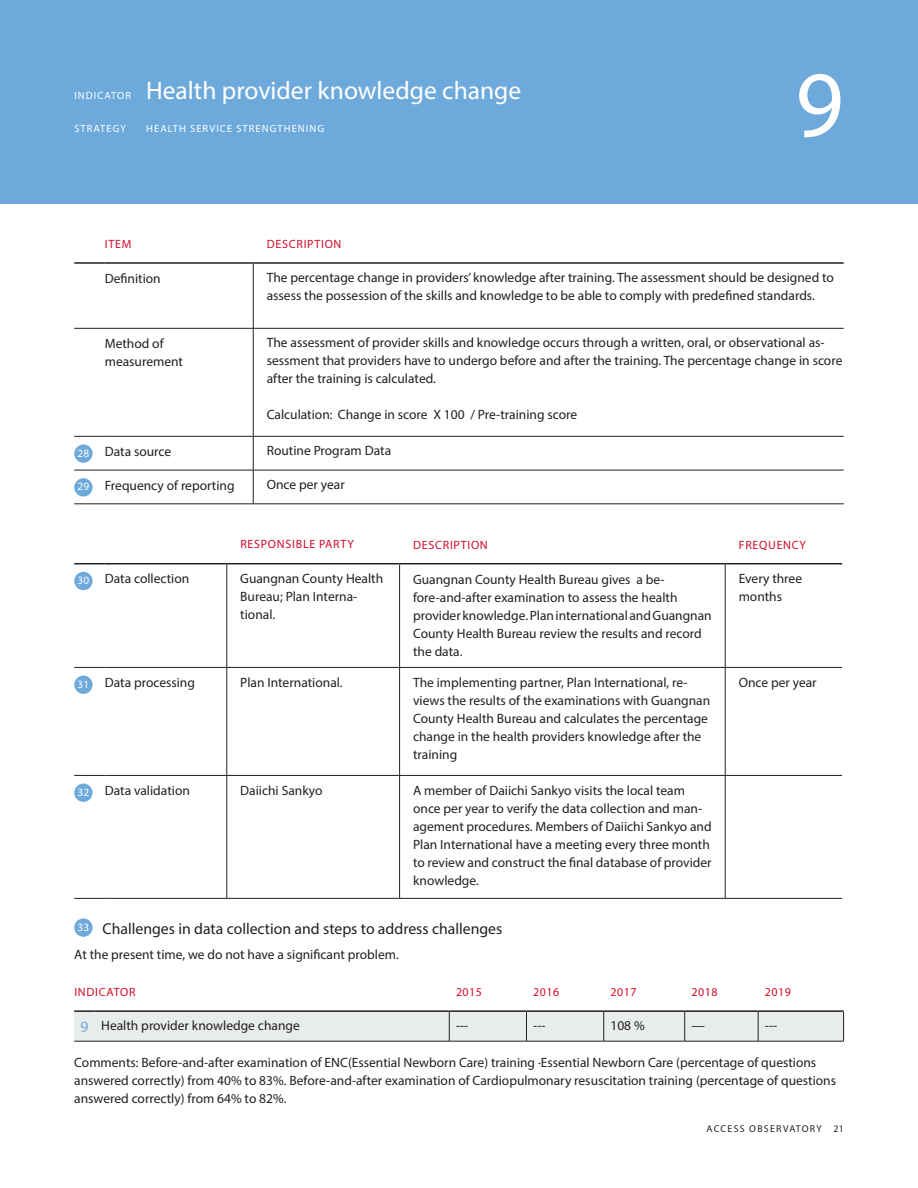
<style>
.page{position:relative;width:918px;height:1188px;background:#fff}
.page>*{position:absolute;margin:0;border:0;box-sizing:border-box;transform-origin:0 0}
.Indicator{font:94.5px "Myriad Pro";color:#fff}
.Indicator_Label_Sans{font:25.5px "Myriad Pro";color:#fff}
.Question_Semibold{font:15.75px "Myriad Pro";color:#231f20}
.Question_Semibold-2{font:15.75px "Myriad Pro";color:#6da9db}
.Response_Book_Body{font:13.5px/18px "Myriad Pro";color:#231f20}
.Table_Bold{font:13.5px/18px "Myriad Pro";color:#231f20}
.Table_Body{font:13.5px "Myriad Pro";color:#231f20}
.Response_Book_Body-2{font:12px "Myriad Pro";letter-spacing:.06em;color:#d30d2b}
.Table_Red_Header{font:12px "Myriad Pro";letter-spacing:.04em;color:#d30d2b}
.Table_Red_Header-2{font:12px "Myriad Pro";letter-spacing:.06em;color:#d30d2b}
.Question{font:11.25px "Myriad Pro";letter-spacing:.04em;color:#fff}
.Indicator_Label_Sans-2{font:10.5px "Myriad Pro";letter-spacing:.1em;color:#fff}
.t1{font:9.9px "Myriad Pro";letter-spacing:.13em;color:#231f20}
</style>
<div class="page">
<div style="left:0;top:0;width:918px;height:203px;background:#6da9db"></div>
<hr style="left:253px;top:264px;width:1px;height:64px;background:#231f20">
<hr style="left:74px;top:328px;width:31px;height:1px;background:#231f20">
<hr style="left:105px;top:328px;width:148px;height:1px;background:#231f20">
<hr style="left:253px;top:328px;width:591px;height:1px;background:#231f20">
<hr style="left:253px;top:329px;width:1px;height:107px;background:#231f20">
<hr style="left:74px;top:436px;width:31px;height:1px;background:#231f20">
<hr style="left:105px;top:436px;width:148px;height:1px;background:#231f20">
<hr style="left:253px;top:436px;width:591px;height:1px;background:#231f20">
<hr style="left:253px;top:437px;width:1px;height:33px;background:#231f20">
<hr style="left:74px;top:470px;width:31px;height:1px;background:#231f20">
<hr style="left:105px;top:470px;width:148px;height:1px;background:#231f20">
<hr style="left:253px;top:470px;width:591px;height:1px;background:#231f20">
<hr style="left:253px;top:470px;width:1px;height:34px;background:#231f20">
<hr style="left:74px;top:504px;width:31px;height:1px;background:#231f20">
<hr style="left:105px;top:504px;width:148px;height:1px;background:#231f20">
<hr style="left:253px;top:504px;width:591px;height:1px;background:#231f20">
<hr style="left:74px;top:262px;width:31px;height:2px;background:#231f20">
<hr style="left:105px;top:262px;width:148px;height:2px;background:#231f20">
<hr style="left:253px;top:262px;width:591px;height:2px;background:#231f20">
<div style="left:74px;top:444px;width:19px;height:19px;background:#6da9db;border-radius:50%"></div>
<div style="left:74px;top:478px;width:19px;height:19px;background:#6da9db;border-radius:50%"></div>
<hr style="left:227px;top:564px;width:1px;height:103px;background:#231f20">
<hr style="left:74px;top:667px;width:31px;height:1px;background:#231f20">
<hr style="left:105px;top:667px;width:122px;height:1px;background:#231f20">
<hr style="left:227px;top:667px;width:173px;height:1px;background:#231f20">
<hr style="left:227px;top:668px;width:1px;height:107px;background:#231f20">
<hr style="left:400px;top:667px;width:325px;height:1px;background:#231f20">
<hr style="left:725px;top:667px;width:117px;height:1px;background:#231f20">
<hr style="left:74px;top:775px;width:31px;height:1px;background:#231f20">
<hr style="left:105px;top:775px;width:122px;height:1px;background:#231f20">
<hr style="left:227px;top:775px;width:173px;height:1px;background:#231f20">
<hr style="left:227px;top:776px;width:1px;height:122px;background:#231f20">
<hr style="left:400px;top:775px;width:325px;height:1px;background:#231f20">
<hr style="left:725px;top:775px;width:117px;height:1px;background:#231f20">
<hr style="left:74px;top:898px;width:31px;height:1px;background:#231f20">
<hr style="left:105px;top:898px;width:122px;height:1px;background:#231f20">
<hr style="left:227px;top:898px;width:173px;height:1px;background:#231f20">
<hr style="left:400px;top:898px;width:325px;height:1px;background:#231f20">
<hr style="left:725px;top:898px;width:117px;height:1px;background:#231f20">
<hr style="left:74px;top:563px;width:31px;height:1px;background:#231f20">
<hr style="left:105px;top:563px;width:122px;height:1px;background:#231f20">
<hr style="left:227px;top:563px;width:173px;height:1px;background:#231f20">
<hr style="left:400px;top:563px;width:325px;height:1px;background:#231f20">
<hr style="left:725px;top:563px;width:117px;height:1px;background:#231f20">
<hr style="left:725px;top:564px;width:1px;height:103px;background:#231f20">
<hr style="left:725px;top:668px;width:1px;height:107px;background:#231f20">
<hr style="left:725px;top:776px;width:1px;height:122px;background:#231f20">
<hr style="left:399px;top:564px;width:1px;height:103px;background:#231f20">
<hr style="left:399px;top:668px;width:1px;height:107px;background:#231f20">
<hr style="left:399px;top:776px;width:1px;height:122px;background:#231f20">
<div style="left:74px;top:572px;width:19px;height:18px;background:#6da9db;border-radius:50%"></div>
<div style="left:74px;top:676px;width:19px;height:18px;background:#6da9db;border-radius:50%"></div>
<div style="left:74px;top:784px;width:19px;height:18px;background:#6da9db;border-radius:50%"></div>
<div style="left:74px;top:918px;width:19px;height:19px;background:#6da9db;border-radius:50%"></div>
<hr style="left:74px;top:1010px;width:20px;height:2px;background:#231f20">
<hr style="left:94px;top:1010px;width:355px;height:2px;background:#231f20">
<hr style="left:449px;top:1010px;width:77px;height:2px;background:#231f20">
<hr style="left:526px;top:1010px;width:78px;height:2px;background:#231f20">
<hr style="left:604px;top:1010px;width:81px;height:2px;background:#231f20">
<hr style="left:685px;top:1010px;width:73px;height:2px;background:#231f20">
<hr style="left:758px;top:1010px;width:86px;height:2px;background:#231f20">
<svg style="left:74px;top:1011px;width:770px;height:31px;background:#daddde"></svg>
<p class="Indicator_Label_Sans-2" style="left:74px;top:89px;width:58px">INDICATOR</p>
<p class="Indicator_Label_Sans" style="left:146px;top:75px;width:377px">Health provider knowledge change</p>
<p class="Indicator_Label_Sans-2" style="left:74px;top:122px;width:53px">STRATEGY</p>
<p class="Indicator_Label_Sans-2" style="left:146px;top:122px;width:179px">HEALTH SERVICE STRENGTHENING</p>
<p class="Indicator" style="left:795px;top:46px;width:50px">9</p>
<p class="Response_Book_Body-2" style="left:105px;top:237px;width:28px">ITEM</p>
<p class="Response_Book_Body-2" style="left:267px;top:237px;width:76px">DESCRIPTION</p>
<p class="Table_Bold" style="left:105px;top:269px;width:58px">Definition</p>
<p class="Response_Book_Body" style="left:267px;top:268px;width:569px">The percentage change in providers’ knowledge after training. The assessment should be designed to assess the possession of the skills and knowledge to be able to comply with predefined standards.</p>
<p class="Table_Bold" style="left:105px;top:334px;width:80px">Method of measurement</p>
<p class="Response_Book_Body" style="left:267px;top:334px;width:577px">The assessment of provider skills and knowledge occurs through a written, oral, or observational as&shy;sessment that providers have to undergo before and after the training. The percentage change in score after the training is calculated.</p>
<p class="Response_Book_Body" style="left:267px;top:406px;width:312px">Calculation: Change in score X 100 / Pre-training score</p>
<p class="Question" style="left:77px;top:446px;width:13px">28</p>
<p class="Table_Bold" style="left:105px;top:442px;width:68px">Data source</p>
<p class="Response_Book_Body" style="left:267px;top:442px;width:126px">Routine Program Data</p>
<p class="Question" style="left:77px;top:480px;width:13px">29</p>
<p class="Table_Bold" style="left:105px;top:476px;width:131px">Frequency of reporting</p>
<p class="Response_Book_Body" style="left:267px;top:475px;width:80px">Once per year</p>
<p class="Response_Book_Body-2" style="left:240px;top:537px;width:115px">RESPONSIBLE PARTY</p>
<p class="Response_Book_Body-2" style="left:413px;top:537px;width:76px">DESCRIPTION</p>
<p class="Response_Book_Body-2" style="left:739px;top:537px;width:69px">FREQUENCY</p>
<p class="Question" style="left:77px;top:573px;width:13px">30</p>
<p class="Table_Bold" style="left:105px;top:569px;width:86px">Data collection</p>
<p class="Response_Book_Body" style="left:240px;top:569px;width:144px">Guangnan County Health<br>Bureau; Plan Interna&shy;tional.</p>
<p class="Response_Book_Body" style="left:413px;top:570px;width:300px">Guangnan County Health Bureau gives a be&shy;fore-and-after examination to assess the health provider knowledge. Plan international and Guangnan County Health Bureau review the results and record the data.</p>
<p class="Response_Book_Body" style="left:739px;top:569px;width:65px">Every three months</p>
<p class="Question" style="left:77px;top:677px;width:13px">31</p>
<p class="Table_Bold" style="left:105px;top:673px;width:92px">Data processing</p>
<p class="Response_Book_Body" style="left:240px;top:673px;width:104px">Plan International.</p>
<p class="Response_Book_Body" style="left:413px;top:673px;width:299px">The implementing partner, Plan International, re&shy;views the results of the examinations with Guangnan County Health Bureau and calculates the percentage change in the health providers knowledge after the training</p>
<p class="Response_Book_Body" style="left:739px;top:673px;width:80px">Once per year</p>
<p class="Question" style="left:77px;top:785px;width:13px">32</p>
<p class="Table_Bold" style="left:105px;top:781px;width:87px">Data validation</p>
<p class="Response_Book_Body" style="left:240px;top:781px;width:84px">Daiichi Sankyo</p>
<p class="Response_Book_Body" style="left:413px;top:781px;width:300px">A member of Daiichi Sankyo visits the local team once per year to verify the data collection and man&shy;agement procedures. Members of Daiichi Sankyo and Plan International have a meeting every three month to review and construct the final database of provider knowledge.</p>
<p class="Question" style="left:77px;top:920px;width:13px">33</p>
<p class="Question_Semibold" style="left:103px;top:919px;width:401px">Challenges in data collection and steps to address challenges</p>
<p class="Response_Book_Body" style="left:74px;top:945px;width:326px">At the present time, we do not have a significant problem.</p>
<p class="Table_Red_Header-2" style="left:74px;top:985px;width:63px">INDICATOR</p>
<p class="Table_Red_Header" style="left:456px;top:985px;width:28px">2015</p>
<p class="Table_Red_Header" style="left:533px;top:985px;width:28px">2016</p>
<p class="Table_Red_Header" style="left:610px;top:985px;width:28px">2017</p>
<p class="Table_Red_Header" style="left:691px;top:985px;width:28px">2018</p>
<p class="Table_Red_Header" style="left:765px;top:985px;width:28px">2019</p>
<p class="Question_Semibold-2" style="left:80px;top:1017px;width:10px">9</p>
<p class="Table_Bold" style="left:101px;top:1016px;width:200px">Health provider knowledge change</p>
<p class="Table_Body" style="left:456px;top:1017px;width:14px">---</p>
<p class="Table_Body" style="left:533px;top:1017px;width:14px">---</p>
<p class="Table_Body" style="left:610px;top:1017px;width:36px">108 %</p>
<p class="Table_Body" style="left:691px;top:1017px;width:15px">—</p>
<p class="Table_Body" style="left:765px;top:1017px;width:14px">---</p>
<p class="Response_Book_Body" style="left:74px;top:1053px;width:763px">Comments: Before-and-after examination of ENC(Essential Newborn Care) training ·Essential Newborn Care (percentage of questions answered correctly) from 40% to 83%. Before-and-after examination of Cardiopulmonary resuscitation training (percentage of questions answered correctly) from 64% to 82%.</p>
<p class="t1" style="left:707px;top:1123px;width:139px">ACCESS OBSERVATORY 21</p>
</div>
